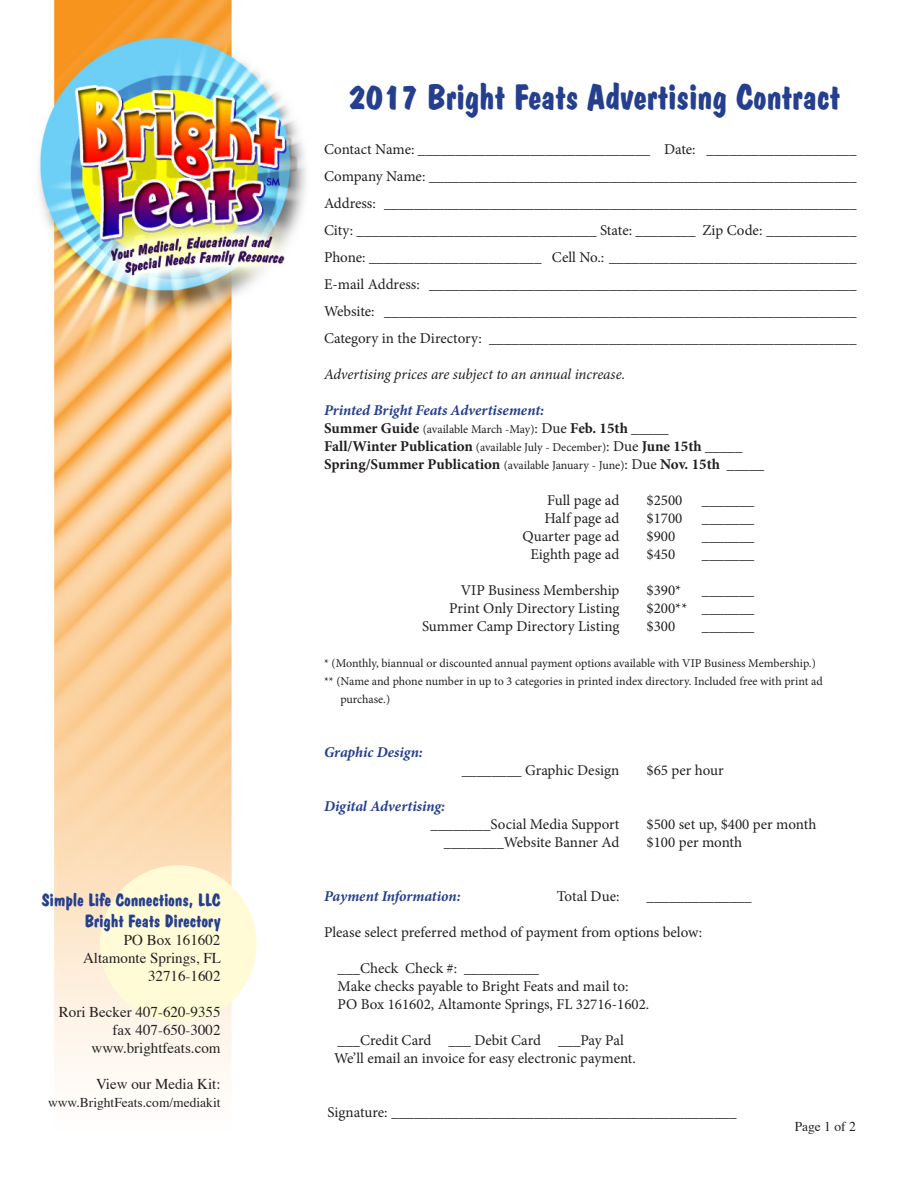
<style>
.page{position:relative;width:918px;height:1188px;background:#fff}
.page>*{position:absolute;margin:0;border:0;box-sizing:border-box;transform-origin:0 0}
.t1{font:36px "Dom Bold BT";color:#253f8e}
.t2{font:18px/21px "Dom Bold BT";color:#253f8e;text-align:right}
.t3{font:15px/27px "Minion Pro";color:#231f20}
.t4{font:700 15px/18px "Minion Pro";color:#231f20}
.t5{font:15px/18px "Times";color:#231f20;text-align:right}
.t6{font:italic 700 15px "Minion Pro";letter-spacing:-.005em;color:#253f8e}
.t7{font:italic 15px "Minion Pro";letter-spacing:-.01em;color:#231f20}
.t8{font:13.5px "Times";color:#231f20}
.t9{font:12px "Minion Pro";letter-spacing:-.005em;color:#231f20}
.s1{font-weight:700;font-size:15px}
.s2{font-size:15px}
.s3{font-weight:400;font-size:12px}
.s4{font-weight:400}
</style>
<div class="page">
<img style="left:38px;top:0;width:268px;height:1088px">
<div style="left:100px;top:865px;width:157px;height:157px;background:#fffbd6;border-radius:50%"></div>
<p class="t2" style="left:42px;top:889px;width:180px">Simple Life Connections, LLC<br>Bright Feats Directory</p>
<p class="t5" style="left:83px;top:932px;width:139px">PO Box 161602<br>Altamonte Springs, FL<br>32716-1602</p>
<p class="t5" style="left:59px;top:1004px;width:163px">Rori Becker 407-620-9355 fax 407-650-3002 www.brightfeats.com</p>
<p class="t5" style="left:96px;top:1076px;width:126px">View our Media Kit:</p>
<p class="t8" style="left:48px;top:1094px;width:174px">www.BrightFeats.com/mediakit</p>
<h1 class="t1" style="left:348px;top:75px;width:493px">2017 Bright Feats Advertising Contract</h1>
<p class="t3" style="left:324px;top:136px;width:534px;text-align:justify">Contact Name: _______________________________ Date: ____________________ Company Name: _________________________________________________________ Address: _______________________________________________________________ City: ________________________________ State: ________ Zip Code: ____________ Phone: _______________________ Cell No.: _________________________________ E-mail Address: _________________________________________________________ Website: _______________________________________________________________ Category in the Directory: _________________________________________________</p>
<p class="t7" style="left:324px;top:364px;width:303px">Advertising prices are subject to an annual increase.</p>
<p class="t6" style="left:324px;top:400px;width:222px">Printed Bright Feats Advertisement:</p>
<p class="t9" style="left:324px;top:421px;width:346px"><span class="s1">Summer Guide</span> (available March -May)<span class="s2">: Due</span> <span class="s1">Feb. 15th</span> <span class="s2">_____</span></p>
<p class="t4" style="left:324px;top:437px;width:442px">Fall/Winter Publication <span class="s3">(available July - December)</span><span class="s4">: Due</span> June 15th <span class="s4">_____<br></span>Spring/Summer Publication <span class="s3">(available January - June)</span><span class="s4">: Due</span> Nov. 15th <span class="s4">_____</span></p>
<p class="t3" style="left:547px;top:487px;width:74px">Full page ad</p>
<p class="t3" style="left:646px;top:487px;width:38px">$2500</p>
<p class="t3" style="left:702px;top:487px;width:54px">_______</p>
<p class="t3" style="left:544px;top:505px;width:77px">Half page ad</p>
<p class="t3" style="left:646px;top:505px;width:38px">$1700</p>
<p class="t3" style="left:702px;top:505px;width:54px">_______</p>
<p class="t3" style="left:523px;top:523px;width:98px">Quarter page ad</p>
<p class="t3" style="left:646px;top:523px;width:30px">$900</p>
<p class="t3" style="left:702px;top:523px;width:54px">_______</p>
<p class="t3" style="left:530px;top:541px;width:91px">Eighth page ad</p>
<p class="t3" style="left:646px;top:541px;width:30px">$450</p>
<p class="t3" style="left:702px;top:541px;width:54px">_______</p>
<p class="t3" style="left:461px;top:577px;width:160px">VIP Business Membership</p>
<p class="t3" style="left:646px;top:577px;width:36px">$390*</p>
<p class="t3" style="left:702px;top:577px;width:54px">_______</p>
<p class="t3" style="left:449px;top:595px;width:172px">Print Only Directory Listing</p>
<p class="t3" style="left:646px;top:595px;width:109px">$200** _______</p>
<p class="t3" style="left:422px;top:613px;width:199px">Summer Camp Directory Listing</p>
<p class="t3" style="left:646px;top:613px;width:30px">$300</p>
<p class="t3" style="left:702px;top:613px;width:54px">_______</p>
<p class="t9" style="left:324px;top:655px;width:493px">* (Monthly, biannual or discounted annual payment options available with VIP Business Membership.)</p>
<p class="t9" style="left:324px;top:673px;width:500px">** (Name and phone number in up to 3 categories in printed index directory. Included free with print ad</p>
<p class="t9" style="left:340px;top:691px;width:51px">purchase.)</p>
<p class="t6" style="left:324px;top:742px;width:100px">Graphic Design:</p>
<p class="t3" style="left:462px;top:757px;width:159px">________ Graphic Design</p>
<p class="t3" style="left:646px;top:757px;width:79px">$65 per hour</p>
<p class="t6" style="left:324px;top:796px;width:123px">Digital Advertising:</p>
<p class="t3" style="left:431px;top:811px;width:190px">________Social Media Support</p>
<p class="t3" style="left:646px;top:811px;width:172px">$500 set up, $400 per month</p>
<p class="t3" style="left:444px;top:829px;width:177px">________Website Banner Ad</p>
<p class="t3" style="left:646px;top:829px;width:97px">$100 per month</p>
<p class="t6" style="left:324px;top:886px;width:138px">Payment Information:</p>
<p class="t3" style="left:557px;top:883px;width:64px">Total Due:</p>
<p class="t3" style="left:646px;top:883px;width:106px">______________</p>
<p class="t3" style="left:324px;top:919px;width:380px">Please select preferred method of payment from options below:</p>
<p class="t3" style="left:338px;top:959px;width:313px;line-height:18px">___Check Check #: __________<br>Make checks payable to Bright Feats and mail to:<br>PO Box 161602, Altamonte Springs, FL 32716-1602.</p>
<p class="t3" style="left:334px;top:1031px;width:303px;line-height:18px">___Credit Card ___ Debit Card ___Pay Pal<br>We’ll email an invoice for easy electronic payment.</p>
<p class="t3" style="left:327px;top:1099px;width:411px">Signature: ______________________________________________</p>
<p class="t8" style="left:795px;top:1118px;width:63px">Page 1 of 2</p>
</div>
